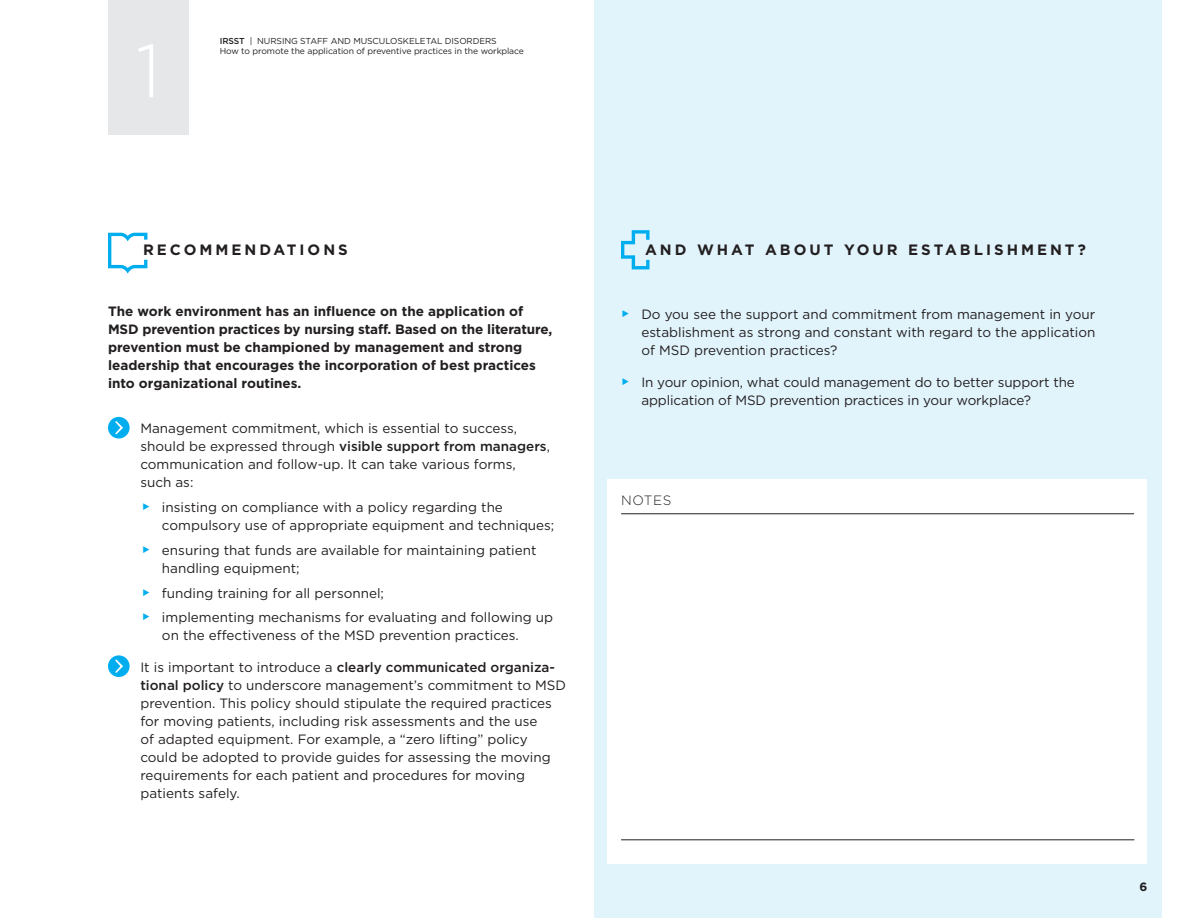
<style>
.page{position:relative;width:1188px;height:918px;background:#fff}
.page>*{position:absolute;margin:0;border:0;box-sizing:border-box;transform-origin:0 0}
.t1{font:300 75px "Gotham HTF";color:#fff}
.t2{font:700 15px "Gotham HTF";letter-spacing:.2em;color:#231f20}
.t3{font:13.5px/18px "Gotham HTF";color:#231f20}
.t4{font:700 13.5px/18px "Gotham HTF";color:#231f20}
.t5{font:300 13.5px "Gotham HTF";letter-spacing:.05em;color:#231f20}
.t6{font:700 12px "Gotham HTF";color:#231f20}
.t7{font:8.7px/10.5px "Gotham HTF";letter-spacing:-.01em;color:#231f20}
.s1{font-weight:500}
.s2{font-family:"Flama";font-weight:300;font-size:15px;color:#00aeef}
</style>
<div class="page">
<div style="left:594px;top:0;width:567px;height:918px;background:#e1f4fc"></div>
<svg style="left:621px;top:230px;width:29px;height:39px"></svg>
<svg style="left:108px;top:233px;width:39px;height:41px"></svg>
<div style="left:608px;top:479px;width:540px;height:385px;background:#fff"></div>
<div style="left:108px;top:0;width:81px;height:135px;background:#e6e7e9"></div>
<div style="left:108px;top:417px;width:22px;height:22px;background:#00aeef;border-radius:50%"></div>
<svg style="left:115px;top:421px;width:8px;height:13px"></svg>
<div style="left:108px;top:655px;width:22px;height:22px;background:#00aeef;border-radius:50%"></div>
<svg style="left:115px;top:659px;width:8px;height:14px"></svg>
<hr style="left:621px;top:514px;width:513px;height:1px;background:#231f20">
<hr style="left:621px;top:840px;width:513px;height:1px;background:#231f20">
<h1 class="t1" style="left:136px;top:30px;width:27px">1</h1>
<p class="t7" style="left:220px;top:35px;width:306px"><span class="s1">IRSST</span> | NURSING STAFF AND MUSCULOSKELETAL DISORDERS<br>How to promote the application of preventive practices in the workplace</p>
<p class="t2" style="left:143px;top:241px;width:206px">RECOMMENDATIONS</p>
<p class="t4" style="left:108px;top:302px;width:446px">The work environment has an influence on the application of MSD prevention practices by nursing staff. Based on the literature, prevention must be championed by management and strong leadership that encourages the incorporation of best practices into organizational routines.</p>
<p class="t3" style="left:140px;top:419px;width:411px">Management commitment, which is essential to success, should be expressed through <span class="s1">visible support from managers</span>, communication and follow-up. It can take various forms, such as:</p>
<p class="t3" style="left:162px;top:498px;width:394px;text-indent:-20px"><span class="s2">►</span> insisting on compliance with a policy regarding the compulsory use of appropriate equipment and techniques;</p>
<p class="t3" style="left:162px;top:541px;width:376px;text-indent:-20px"><span class="s2">►</span> ensuring that funds are available for maintaining patient handling equipment;</p>
<p class="t3" style="left:142px;top:580px;width:413px;line-height:24.8px"><span class="s2">►</span> funding training for all personnel;<br><span class="s2">►</span> implementing mechanisms for evaluating and following up</p>
<p class="t3" style="left:162px;top:626px;width:358px">on the effectiveness of the MSD prevention practices.</p>
<p class="t3" style="left:140px;top:658px;width:427px">It is important to introduce a <span class="s1">clearly communicated organiza&shy;tional policy</span> to underscore management’s commitment to MSD prevention. This policy should stipulate the required practices for moving patients, including risk assessments and the use<br>of adapted equipment. For example, a “zero lifting” policy could be adopted to provide guides for assessing the moving requirements for each patient and procedures for moving patients safely.</p>
<p class="t2" style="left:645px;top:241px;width:442px">AND WHAT ABOUT YOUR ESTABLISHMENT?</p>
<p class="t3" style="left:641px;top:305px;width:456px;text-align:justify;text-indent:-20px"><span class="s2">►</span> Do you see the support and commitment from management in your establishment as strong and constant with regard to the application of MSD prevention practices?</p>
<p class="t3" style="left:641px;top:373px;width:435px;text-indent:-20px"><span class="s2">►</span> In your opinion, what could management do to better support the application of MSD prevention practices in your workplace?</p>
<p class="t5" style="left:621px;top:493px;width:52px">NOTES</p>
<p class="t6" style="left:1140px;top:880px;width:9px">6</p>
</div>
